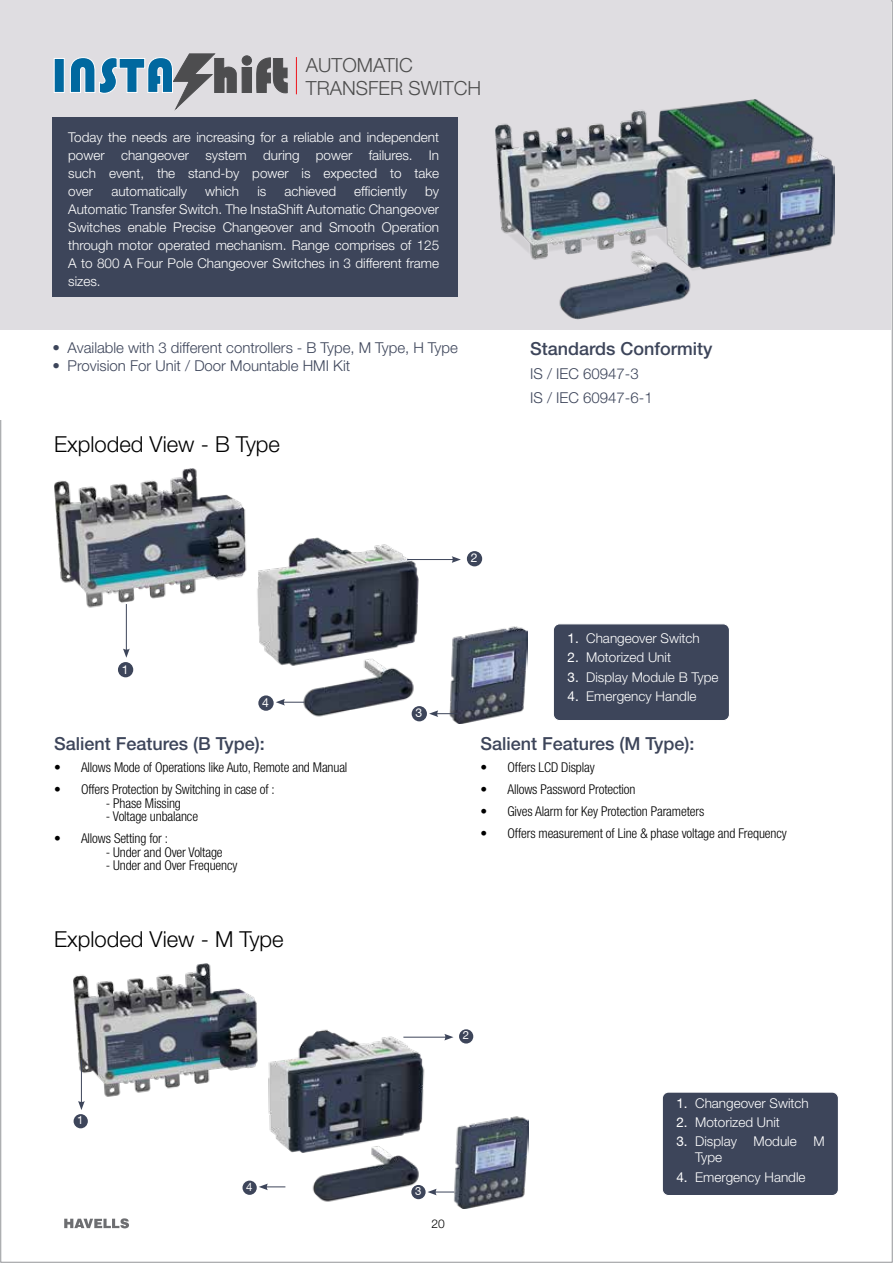
<style>
.page{position:relative;width:893px;height:1263px;background:#fff}
.page>*{position:absolute;margin:0;border:0;box-sizing:border-box;transform-origin:0 0}
.t1{font:300 22.05px "Helvetica Neue LT Pro";color:#000}
.t2{font:300 19.5px/23.4px "Helvetica Neue LT Pro";color:#4d4d4d}
.t3{font:500 18px "Helvetica Neue LT Pro";color:#3d455a}
.t4{font:300 15px/24px "Helvetica Neue LT Pro";color:#3d455a}
.t5{font:300 13.5px/18px "Helvetica Neue LT Std";color:#fff;text-align:justify}
.t6{font:300 condensed 13.5px "Helvetica Neue LT Std";letter-spacing:-.01em;color:#000}
.t7{font:300 13.5px/16.2px "Helvetica Neue LT Pro";color:#fff}
.t8{font:12.15px "Helvetica Neue CE";color:#fff}
.t9{font:300 12px "Helvetica Neue LT Pro";color:#000}
.t10{font:11.4px "Helvetica Neue CE";color:#fff}
.s1{font-family:"Helvetica Neue CE";font-weight:400}
</style>
<div class="page">
<svg style="left:64px;top:1218px;width:65px;height:10px"></svg>
<div style="left:0;top:1px;width:891px;height:372px;background:#dfdde1"></div>
<div style="left:53px;top:117px;width:405px;height:180px;background:#3d455a"></div>
<div style="left:0;top:331px;width:891px;height:89px;background:#fff"></div>
<hr style="left:296px;top:57px;width:1px;height:37px;background:#ed1d24">
<svg style="left:256px;top:58px;width:32px;height:36px"></svg>
<div style="left:242px;top:67px;width:10px;height:25px;background:#4d4d4f"></div>
<div style="left:242px;top:56px;width:9px;height:9px;background:#4d4d4f;border-radius:50%"></div>
<div style="left:242px;top:56px;width:10px;height:9px;border:1px solid #4d4d4f;border-radius:50%"></div>
<div style="left:54px;top:58px;width:10px;height:35px;background:#00689f"></div>
<svg style="left:70px;top:54px;width:167px;height:56px"></svg>
<div style="left:553px;top:624px;width:176px;height:96px;background:#3d455a;border-radius:6px"></div>
<div style="left:553px;top:623px;width:177px;height:98px;border:1px solid #fff;border-radius:6px"></div>
<img style="left:54px;top:468px;width:473px;height:255px">
<div style="left:118px;top:662px;width:15px;height:15px;background:#3d455a;border-radius:50%"></div>
<div style="left:467px;top:551px;width:15px;height:15px;background:#3d455a;border-radius:50%"></div>
<div style="left:412px;top:706px;width:15px;height:15px;background:#3d455a;border-radius:50%"></div>
<svg style="left:276px;top:699px;width:28px;height:6px"></svg>
<svg style="left:429px;top:710px;width:29px;height:7px"></svg>
<div style="left:258px;top:695px;width:16px;height:16px;background:#3d455a;border-radius:50%"></div>
<hr style="left:126px;top:604px;width:1px;height:47px;background:#3d455a">
<svg style="left:123px;top:648px;width:7px;height:10px"></svg>
<hr style="left:407px;top:559px;width:47px;height:1px;background:#3d455a">
<svg style="left:452px;top:556px;width:9px;height:7px"></svg>
<div style="left:662px;top:1092px;width:176px;height:103px;background:#3d455a;border-radius:6px"></div>
<div style="left:662px;top:1091px;width:177px;height:105px;border:1px solid #fff;border-radius:6px"></div>
<img style="left:74px;top:963px;width:454px;height:246px">
<div style="left:74px;top:1114px;width:14px;height:14px;background:#3d455a;border-radius:50%"></div>
<div style="left:459px;top:1029px;width:14px;height:14px;background:#3d455a;border-radius:50%"></div>
<hr style="left:81px;top:1060px;width:1px;height:43px;background:#3d455a">
<svg style="left:78px;top:1101px;width:7px;height:9px"></svg>
<hr style="left:403px;top:1037px;width:44px;height:1px;background:#3d455a">
<svg style="left:444px;top:1034px;width:9px;height:6px"></svg>
<img style="left:495px;top:100px;width:340px;height:220px">
<h2 class="t2" style="left:306px;top:52px;width:177px">AUTOMATIC<br>TRANSFER SWITCH</h2>
<p class="t5" style="left:68px;top:128px;width:372px">Today the needs are increasing for a reliable and independent power changeover system during power failures. In such event, the stand-by power is expected to take over</p>
<p class="t5" style="left:68px;top:182px;width:372px;text-indent:357px">by Automatic Transfer Switch. The InstaShift Automatic Changeover Switches enable Precise Changeover and Smooth Operation through motor operated mechanism. Range comprises of 125<br>A to 800 A Four Pole Changeover Switches in 3 different frame sizes.</p>
<p class="t5" style="left:111px;top:182px;width:77px">automatically</p>
<p class="t5" style="left:205px;top:182px;width:36px">which</p>
<p class="t5" style="left:257px;top:182px;width:10px">is</p>
<p class="t5" style="left:284px;top:182px;width:53px">achieved</p>
<p class="t5" style="left:354px;top:182px;width:54px">efficiently</p>
<p class="t4" style="left:53px;top:335px;width:407px">• Available with 3 different controllers - B Type, M Type, H Type</p>
<p class="t4" style="left:53px;top:353px;width:299px">• Provision For Unit / Door Mountable HMI Kit</p>
<h1 class="t1" style="left:54px;top:431px;width:228px">Exploded View - B Type</h1>
<h3 class="t3" style="left:530px;top:338px;width:184px">Standards Conformity</h3>
<p class="t4" style="left:530px;top:361px;width:124px">IS / IEC 60947-3<br>IS / IEC 60947-6-1</p>
<p class="t8" style="left:122px;top:662px;width:8px">1</p>
<p class="t8" style="left:262px;top:695px;width:8px">4</p>
<h3 class="t3" style="left:54px;top:733px;width:212px">Salient Features (B Type):</h3>
<p class="t6" style="left:54px;top:760px;width:295px">• Allows Mode of Operations like Auto, Remote and Manual</p>
<p class="t6" style="left:54px;top:782px;width:222px">• Offers Protection by Switching in case of :</p>
<p class="t6" style="left:106px;top:795px;width:77px">- Phase Missing</p>
<p class="t6" style="left:106px;top:809px;width:94px">- Voltage unbalance</p>
<p class="t6" style="left:54px;top:831px;width:116px">• Allows Setting for :</p>
<p class="t6" style="left:106px;top:844px;width:118px">- Under and Over Voltage</p>
<p class="t6" style="left:106px;top:858px;width:133px">- Under and Over Frequency</p>
<h1 class="t1" style="left:54px;top:926px;width:231px">Exploded View - M Type</h1>
<p class="t8" style="left:416px;top:705px;width:8px">3</p>
<p class="t8" style="left:471px;top:550px;width:8px">2</p>
<p class="t7" style="left:567px;top:630px;width:134px"><span class="s1">1.</span> Changeover Switch</p>
<p class="t7" style="left:567px;top:649px;width:105px"><span class="s1">2.</span> Motorized Unit</p>
<p class="t7" style="left:567px;top:669px;width:153px"><span class="s1">3.</span> Display Module B Type</p>
<p class="t7" style="left:567px;top:688px;width:131px"><span class="s1">4.</span> Emergency Handle</p>
<h3 class="t3" style="left:480px;top:733px;width:216px">Salient Features (M Type):</h3>
<p class="t6" style="left:480px;top:760px;width:116px">• Offers LCD Display</p>
<p class="t6" style="left:480px;top:782px;width:157px">• Allows Password Protection</p>
<p class="t6" style="left:480px;top:804px;width:225px">• Gives Alarm for Key Protection Parameters</p>
<p class="t6" style="left:480px;top:826px;width:308px">• Offers measurement of Line &amp; phase voltage and Frequency</p>
<p class="t10" style="left:77px;top:1113px;width:8px">1</p>
<p class="t10" style="left:246px;top:1180px;width:8px">4</p>
<p class="t10" style="left:463px;top:1028px;width:8px">2</p>
<p class="t10" style="left:415px;top:1184px;width:8px">3</p>
<p class="t9" style="left:432px;top:1216px;width:15px">20</p>
<p class="t7" style="left:676px;top:1094px;width:134px"><span class="s1">1.</span> Changeover Switch</p>
<p class="t7" style="left:676px;top:1114px;width:105px"><span class="s1">2.</span> Motorized Unit</p>
<p class="t7" style="left:695px;top:1133px;width:131px;text-indent:-19px"><span class="s1">3.</span> Display Module M<br>Type</p>
<p class="t7" style="left:676px;top:1168px;width:131px"><span class="s1">4.</span> Emergency Handle</p>
</div>
